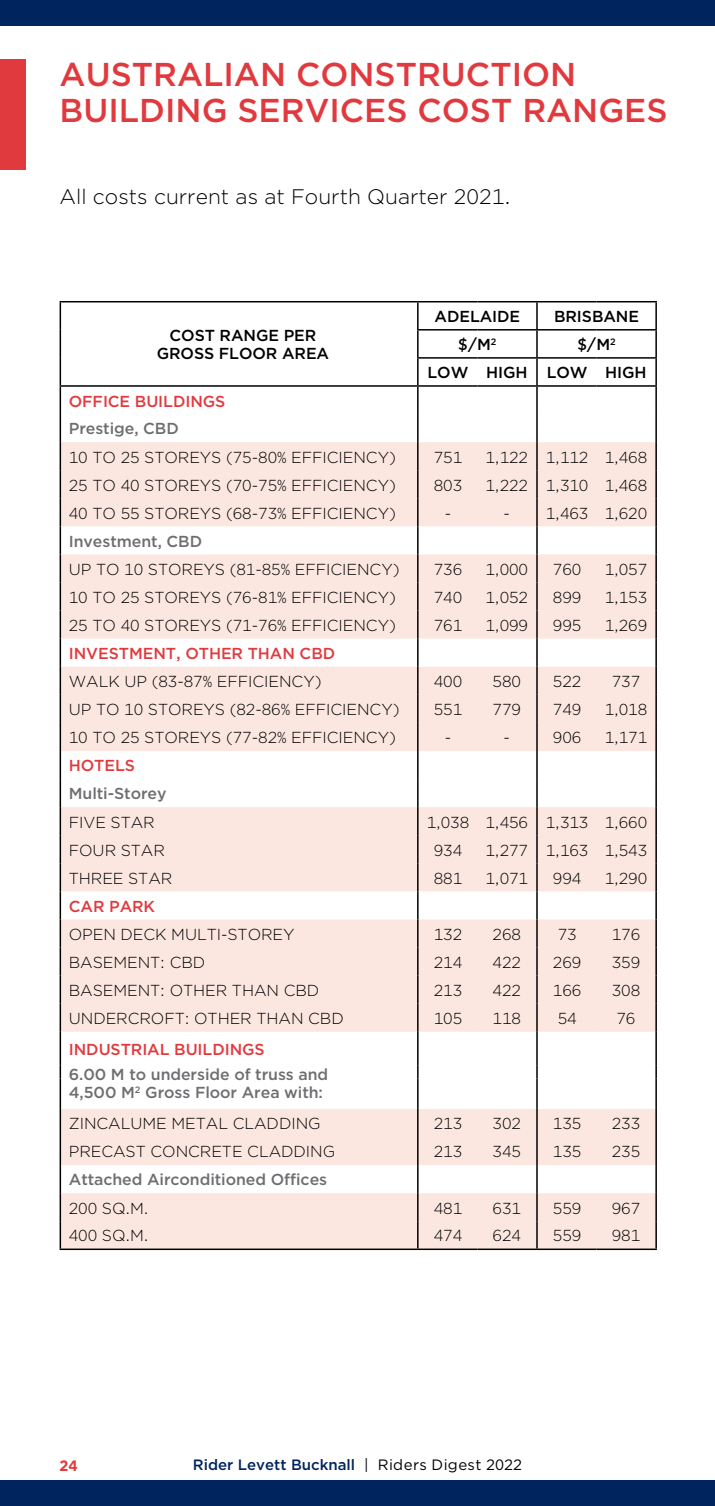
<style>
.page{position:relative;width:715px;height:1506px;background:#fff}
.page>*{position:absolute;margin:0;border:0;box-sizing:border-box;transform-origin:0 0}
.t1{font:500 33px/36px "Gotham";color:#e13a3e}
.t2{font:300 21px "Gotham";color:#000}
.t3{font:300 15.9px "Gotham";letter-spacing:-.005em;color:#000}
.t4{font:500 15.9px/18px "Gotham";letter-spacing:-.005em;color:#6d6e71}
.t5{font:500 15.9px "Gotham";letter-spacing:-.005em;color:#e13a3e}
.t6{font:500 15.9px/18px "Gotham";letter-spacing:-.005em;color:#000;text-align:center}
.t7{font:500 15px "Gotham";color:#00245d}
.t8{font:700 15px "Gotham";color:#e13a3e}
.s1{font-weight:400;color:#000}
</style>
<div class="page">
<div style="left:0;top:60px;width:26px;height:110px;background:#e13a3e"></div>
<svg style="left:61px;top:442px;width:594px;height:806px;fill:#fbe7e0"></svg>
<hr style="left:60px;top:301px;width:357px;height:1px;background:#000">
<hr style="left:417px;top:301px;width:60px;height:1px;background:#000">
<hr style="left:477px;top:301px;width:59px;height:1px;background:#000">
<hr style="left:536px;top:301px;width:60px;height:1px;background:#000">
<hr style="left:596px;top:301px;width:60px;height:1px;background:#000">
<hr style="left:417px;top:329px;width:60px;height:1px;background:#000">
<hr style="left:477px;top:329px;width:59px;height:1px;background:#000">
<hr style="left:536px;top:329px;width:60px;height:1px;background:#000">
<hr style="left:596px;top:329px;width:60px;height:1px;background:#000">
<hr style="left:60px;top:385px;width:357px;height:2px;background:#000">
<svg style="left:60px;top:302px;width:1px;height:729px"></svg>
<hr style="left:60px;top:1031px;width:1px;height:34px;background:#000">
<svg style="left:60px;top:1065px;width:1px;height:13px"></svg>
<hr style="left:60px;top:1078px;width:1px;height:30px;background:#000">
<svg style="left:60px;top:1108px;width:1px;height:140px"></svg>
<hr style="left:60px;top:1248px;width:357px;height:1px;background:#000">
<hr style="left:417px;top:357px;width:60px;height:1px;background:#000">
<hr style="left:477px;top:357px;width:59px;height:1px;background:#000">
<hr style="left:536px;top:357px;width:60px;height:1px;background:#000">
<hr style="left:596px;top:357px;width:60px;height:1px;background:#000">
<hr style="left:417px;top:385px;width:60px;height:2px;background:#000">
<hr style="left:477px;top:385px;width:59px;height:2px;background:#000">
<svg style="left:417px;top:302px;width:1px;height:729px"></svg>
<hr style="left:417px;top:1031px;width:1px;height:34px;background:#000">
<svg style="left:417px;top:1065px;width:1px;height:13px"></svg>
<hr style="left:417px;top:1078px;width:1px;height:30px;background:#000">
<svg style="left:417px;top:1108px;width:1px;height:140px"></svg>
<hr style="left:417px;top:1248px;width:60px;height:1px;background:#000">
<hr style="left:477px;top:1248px;width:59px;height:1px;background:#000">
<hr style="left:536px;top:385px;width:60px;height:2px;background:#000">
<hr style="left:596px;top:385px;width:60px;height:2px;background:#000">
<svg style="left:536px;top:302px;width:1px;height:729px"></svg>
<svg style="left:655px;top:302px;width:1px;height:729px"></svg>
<hr style="left:536px;top:1031px;width:1px;height:34px;background:#000">
<hr style="left:655px;top:1031px;width:1px;height:34px;background:#000">
<svg style="left:536px;top:1065px;width:1px;height:13px"></svg>
<svg style="left:655px;top:1065px;width:1px;height:13px"></svg>
<hr style="left:536px;top:1078px;width:1px;height:30px;background:#000">
<hr style="left:655px;top:1078px;width:1px;height:30px;background:#000">
<svg style="left:536px;top:1108px;width:1px;height:140px"></svg>
<svg style="left:655px;top:1108px;width:1px;height:140px"></svg>
<hr style="left:536px;top:1248px;width:60px;height:1px;background:#000">
<hr style="left:596px;top:1248px;width:60px;height:1px;background:#000">
<div style="left:0;top:1480px;width:714px;height:25px;background:#00245d"></div>
<div style="left:0;top:0;width:714px;height:26px;background:#00245d"></div>
<h1 class="t1" style="left:60px;top:56px;width:609px">AUSTRALIAN CONSTRUCTION<br>BUILDING SERVICES COST RANGES</h1>
<h2 class="t2" style="left:60px;top:183px;width:452px">All costs current as at Fourth Quarter 2021.</h2>
<p class="t6" style="left:157px;top:326px;width:174px">COST RANGE PER<br>GROSS FLOOR AREA</p>
<p class="t6" style="left:434px;top:307px;width:87px">ADELAIDE</p>
<p class="t6" style="left:554px;top:307px;width:86px">BRISBANE</p>
<p class="t6" style="left:458px;top:335px;width:40px">$/M<sup>2</sup></p>
<p class="t6" style="left:427px;top:330px;width:221px;line-height:28.2px;text-align:left;text-indent:150px">$/M<sup>2<br></sup>LOW HIGH LOW HIGH</p>
<p class="t5" style="left:69px;top:391px;width:158px">OFFICE BUILDINGS</p>
<p class="t4" style="left:69px;top:419px;width:111px">Prestige, CBD</p>
<p class="t3" style="left:69px;top:447px;width:328px">10 TO 25 STOREYS (75-80% EFFICIENCY)</p>
<p class="t3" style="left:433px;top:447px;width:30px">751</p>
<p class="t3" style="left:485px;top:447px;width:163px">1,122 1,112 1,468</p>
<p class="t3" style="left:69px;top:475px;width:328px">25 TO 40 STOREYS (70-75% EFFICIENCY)</p>
<p class="t3" style="left:433px;top:475px;width:30px">803</p>
<p class="t3" style="left:485px;top:475px;width:163px">1,222 1,310 1,468</p>
<p class="t3" style="left:69px;top:503px;width:328px">40 TO 55 STOREYS (68-73% EFFICIENCY)</p>
<p class="t3" style="left:444px;top:503px;width:8px">-</p>
<p class="t3" style="left:503px;top:503px;width:145px">- 1,463 1,620</p>
<p class="t4" style="left:69px;top:532px;width:135px">Investment, CBD</p>
<p class="t3" style="left:69px;top:559px;width:332px">UP TO 10 STOREYS (81-85% EFFICIENCY)</p>
<p class="t3" style="left:433px;top:559px;width:30px">736</p>
<p class="t3" style="left:485px;top:559px;width:44px">1,000</p>
<p class="t3" style="left:552px;top:559px;width:30px">760</p>
<p class="t3" style="left:604px;top:559px;width:44px">1,057</p>
<p class="t3" style="left:69px;top:587px;width:328px">10 TO 25 STOREYS (76-81% EFFICIENCY)</p>
<p class="t3" style="left:433px;top:587px;width:30px">740</p>
<p class="t3" style="left:485px;top:587px;width:44px">1,052</p>
<p class="t3" style="left:552px;top:587px;width:30px">899</p>
<p class="t3" style="left:604px;top:587px;width:44px">1,153</p>
<p class="t3" style="left:69px;top:615px;width:328px">25 TO 40 STOREYS (71-76% EFFICIENCY)</p>
<p class="t3" style="left:433px;top:615px;width:30px">761</p>
<p class="t3" style="left:485px;top:615px;width:44px">1,099</p>
<p class="t3" style="left:552px;top:615px;width:30px">995</p>
<p class="t3" style="left:604px;top:615px;width:44px">1,269</p>
<p class="t5" style="left:69px;top:643px;width:268px">INVESTMENT, OTHER THAN CBD</p>
<p class="t3" style="left:69px;top:671px;width:254px">WALK UP (83-87% EFFICIENCY)</p>
<p class="t3" style="left:433px;top:671px;width:30px">400</p>
<p class="t3" style="left:492px;top:671px;width:30px">580</p>
<p class="t3" style="left:552px;top:671px;width:30px">522</p>
<p class="t3" style="left:611px;top:671px;width:30px">737</p>
<p class="t3" style="left:69px;top:699px;width:332px">UP TO 10 STOREYS (82-86% EFFICIENCY)</p>
<p class="t3" style="left:433px;top:699px;width:30px">551</p>
<p class="t3" style="left:492px;top:699px;width:30px">779</p>
<p class="t3" style="left:552px;top:699px;width:30px">749</p>
<p class="t3" style="left:604px;top:699px;width:44px">1,018</p>
<p class="t3" style="left:69px;top:727px;width:328px">10 TO 25 STOREYS (77-82% EFFICIENCY)</p>
<p class="t3" style="left:444px;top:727px;width:8px">-</p>
<p class="t3" style="left:503px;top:727px;width:8px">-</p>
<p class="t3" style="left:552px;top:727px;width:30px">906</p>
<p class="t3" style="left:604px;top:727px;width:44px">1,171</p>
<p class="t5" style="left:69px;top:755px;width:68px">HOTELS</p>
<p class="t4" style="left:69px;top:784px;width:99px">Multi-Storey</p>
<p class="t3" style="left:69px;top:811px;width:87px">FIVE STAR</p>
<p class="t3" style="left:426px;top:811px;width:222px">1,038 1,456 1,313 1,660</p>
<p class="t3" style="left:69px;top:839px;width:98px">FOUR STAR</p>
<p class="t3" style="left:433px;top:839px;width:30px">934</p>
<p class="t3" style="left:485px;top:839px;width:163px">1,277 1,163 1,543</p>
<p class="t3" style="left:69px;top:868px;width:105px">THREE STAR</p>
<p class="t3" style="left:433px;top:868px;width:30px">881</p>
<p class="t3" style="left:485px;top:868px;width:44px">1,071</p>
<p class="t3" style="left:552px;top:868px;width:30px">994</p>
<p class="t3" style="left:604px;top:868px;width:44px">1,290</p>
<p class="t5" style="left:69px;top:895px;width:88px">CAR PARK</p>
<p class="t3" style="left:69px;top:924px;width:227px">OPEN DECK MULTI-STOREY</p>
<p class="t3" style="left:433px;top:924px;width:30px">132</p>
<p class="t3" style="left:492px;top:924px;width:30px">268</p>
<p class="t3" style="left:557px;top:924px;width:21px">73</p>
<p class="t3" style="left:611px;top:924px;width:30px">176</p>
<p class="t3" style="left:69px;top:952px;width:138px">BASEMENT: CBD</p>
<p class="t3" style="left:433px;top:952px;width:30px">214</p>
<p class="t3" style="left:492px;top:952px;width:30px">422</p>
<p class="t3" style="left:552px;top:952px;width:30px">269</p>
<p class="t3" style="left:611px;top:952px;width:30px">359</p>
<p class="t3" style="left:69px;top:980px;width:252px">BASEMENT: OTHER THAN CBD</p>
<p class="t3" style="left:433px;top:980px;width:30px">213</p>
<p class="t3" style="left:492px;top:980px;width:30px">422</p>
<p class="t3" style="left:552px;top:980px;width:30px">166</p>
<p class="t3" style="left:611px;top:980px;width:30px">308</p>
<p class="t3" style="left:69px;top:1008px;width:276px">UNDERCROFT: OTHER THAN CBD</p>
<p class="t3" style="left:433px;top:1008px;width:30px">105</p>
<p class="t3" style="left:492px;top:1008px;width:30px">118</p>
<p class="t3" style="left:557px;top:1008px;width:21px">54</p>
<p class="t3" style="left:616px;top:1008px;width:21px">76</p>
<p class="t5" style="left:69px;top:1039px;width:197px">INDUSTRIAL BUILDINGS</p>
<p class="t4" style="left:69px;top:1065px;width:261px">6.00 M to underside of truss and<br>4,500 M<sup>2</sup> Gross Floor Area with:</p>
<p class="t3" style="left:69px;top:1113px;width:253px">ZINCALUME METAL CLADDING</p>
<p class="t3" style="left:433px;top:1113px;width:30px">213</p>
<p class="t3" style="left:492px;top:1113px;width:30px">302</p>
<p class="t3" style="left:552px;top:1113px;width:30px">135</p>
<p class="t3" style="left:611px;top:1113px;width:30px">233</p>
<p class="t3" style="left:69px;top:1141px;width:268px">PRECAST CONCRETE CLADDING</p>
<p class="t3" style="left:433px;top:1141px;width:30px">213</p>
<p class="t3" style="left:492px;top:1141px;width:30px">345</p>
<p class="t3" style="left:552px;top:1141px;width:30px">135</p>
<p class="t3" style="left:611px;top:1141px;width:30px">235</p>
<p class="t4" style="left:69px;top:1170px;width:260px">Attached Airconditioned Offices</p>
<p class="t3" style="left:69px;top:1197px;width:81px">200 SQ.M.</p>
<p class="t3" style="left:433px;top:1197px;width:30px">481</p>
<p class="t3" style="left:492px;top:1197px;width:30px">631</p>
<p class="t3" style="left:552px;top:1197px;width:30px">559</p>
<p class="t3" style="left:611px;top:1197px;width:30px">967</p>
<p class="t3" style="left:69px;top:1225px;width:81px">400 SQ.M.</p>
<p class="t3" style="left:433px;top:1225px;width:30px">474</p>
<p class="t3" style="left:492px;top:1225px;width:30px">624</p>
<p class="t3" style="left:552px;top:1225px;width:30px">559</p>
<p class="t3" style="left:611px;top:1225px;width:30px">981</p>
<p class="t8" style="left:60px;top:1455px;width:19px">24</p>
<p class="t7" style="left:193px;top:1454px;width:330px">Rider Levett Bucknall <span class="s1">| Riders Digest 2022</span></p>
</div>
